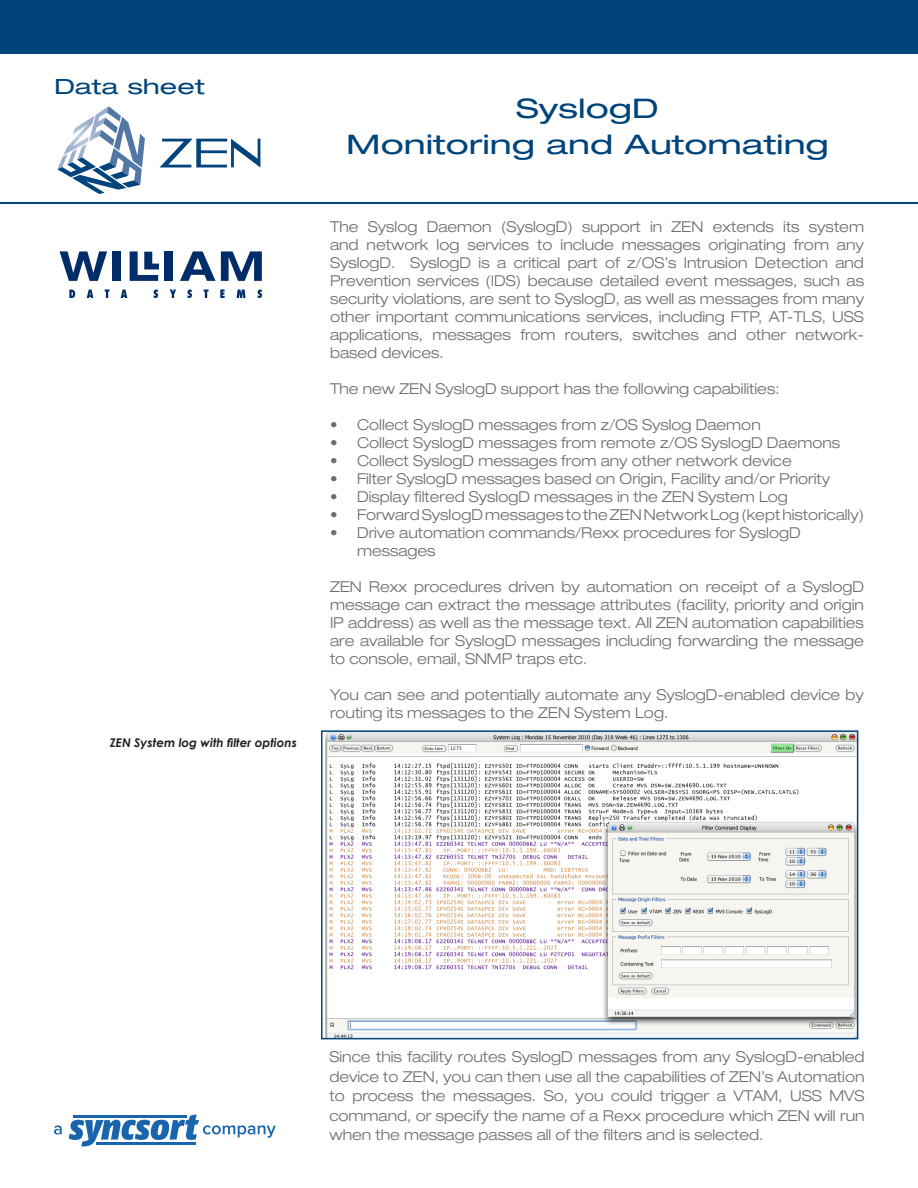
<style>
.page{position:relative;width:918px;height:1188px;background:#fff}
.page>*{position:absolute;margin:0;border:0;box-sizing:border-box;transform-origin:0 0}
.t1{font:expanded 27px "Helvetica Neue LT Std";color:#00447b;scale:1.25 1}
.t2{font:expanded 21px "Helvetica Neue LT Std";color:#00447b;scale:1.25 1}
.t3{font:300 expanded 15px/18px "Helvetica Neue LT Std";color:#6c6d70;text-align:justify}
.t4{font:italic 700 12px "Century Gothic";color:#231f20}
</style>
<div class="page">
<div style="left:0;top:0;width:918px;height:54px;background:#00447b"></div>
<hr style="left:0;top:202px;width:918px;height:2px;background:#00447b">
<svg style="left:160px;top:139px;width:100px;height:29px"></svg>
<svg style="left:57px;top:106px;width:88px;height:88px"></svg>
<img style="left:325px;top:733px;width:530px;height:303px">
<div style="left:321px;top:730px;width:537px;height:309px;border:2px solid #00447b"></div>
<svg style="left:60px;top:251px;width:47px;height:30px"></svg>
<div style="left:113px;top:251px;width:8px;height:30px;background:#002d67"></div>
<svg style="left:130px;top:251px;width:29px;height:30px"></svg>
<div style="left:164px;top:251px;width:8px;height:30px;background:#002d67"></div>
<svg style="left:180px;top:251px;width:82px;height:30px"></svg>
<svg style="left:69px;top:290px;width:6px;height:8px"></svg>
<svg style="left:87px;top:290px;width:6px;height:8px"></svg>
<svg style="left:105px;top:290px;width:5px;height:8px"></svg>
<svg style="left:121px;top:290px;width:6px;height:8px"></svg>
<svg style="left:154px;top:290px;width:4px;height:8px"></svg>
<svg style="left:170px;top:290px;width:6px;height:8px"></svg>
<svg style="left:188px;top:290px;width:4px;height:8px"></svg>
<svg style="left:204px;top:290px;width:4px;height:8px"></svg>
<svg style="left:220px;top:290px;width:5px;height:8px"></svg>
<svg style="left:237px;top:290px;width:8px;height:8px"></svg>
<svg style="left:258px;top:290px;width:4px;height:8px"></svg>
<svg style="left:54px;top:1125px;width:8px;height:10px"></svg>
<svg style="left:69px;top:1114px;width:207px;height:33px"></svg>
<p class="t2" style="left:54px;top:74px;width:122px">Data sheet</p>
<p class="t4" style="left:110px;top:735px;width:189px">ZEN System log with filter options</p>
<p class="t1" style="left:516px;top:92px;width:115px">SyslogD</p>
<p class="t1" style="left:346px;top:128px;width:387px">Monitoring and Automating</p>
<p class="t3" style="left:330px;top:218px;width:536px">The Syslog Daemon (SyslogD) support in ZEN extends its system and network log services to include messages originating from any SyslogD. SyslogD is a critical part of z/OS’s Intrusion Detection and Prevention services (IDS) because detailed event messages, such as security violations, are sent to SyslogD, as well as messages from many other important communications services, including FTP, AT-TLS, USS applications, messages from routers, switches and other network&shy;based devices.</p>
<p class="t3" style="left:330px;top:380px;width:451px">The new ZEN SyslogD support has the following capabilities:</p>
<p class="t3" style="left:330px;top:416px;width:432px">• Collect SyslogD messages from z/OS Syslog Daemon</p>
<p class="t3" style="left:330px;top:434px;width:512px">• Collect SyslogD messages from remote z/OS SyslogD Daemons</p>
<p class="t3" style="left:330px;top:452px;width:463px">• Collect SyslogD messages from any other network device</p>
<p class="t3" style="left:330px;top:470px;width:502px">• Filter SyslogD messages based on Origin, Facility and/or Priority</p>
<p class="t3" style="left:330px;top:488px;width:459px">• Display filtered SyslogD messages in the ZEN System Log</p>
<p class="t3" style="left:330px;top:506px;width:536px">• Forward SyslogD messages to the ZEN Network Log (kept historically)</p>
<p class="t3" style="left:357px;top:524px;width:445px;text-indent:-27px">• Drive automation commands/Rexx procedures for SyslogD messages</p>
<p class="t3" style="left:330px;top:578px;width:536px">ZEN Rexx procedures driven by automation on receipt of a SyslogD message can extract the message attributes (facility, priority and origin IP address) as well as the message text. All ZEN automation capabilities are available for SyslogD messages including forwarding the message to console, email, SNMP traps etc.</p>
<p class="t3" style="left:330px;top:686px;width:535px">You can see and potentially automate any SyslogD-enabled device by routing its messages to the ZEN System Log.</p>
<p class="t3" style="left:329px;top:1047px;width:537px;line-height:19.5px">Since this facility routes SyslogD messages from any SyslogD-enabled device to ZEN, you can then use all the capabilities of ZEN’s Automation to process the messages. So, you could trigger a VTAM, USS MVS command, or specify the name of a Rexx procedure which ZEN will run when the message passes all of the filters and is selected.</p>
</div>
